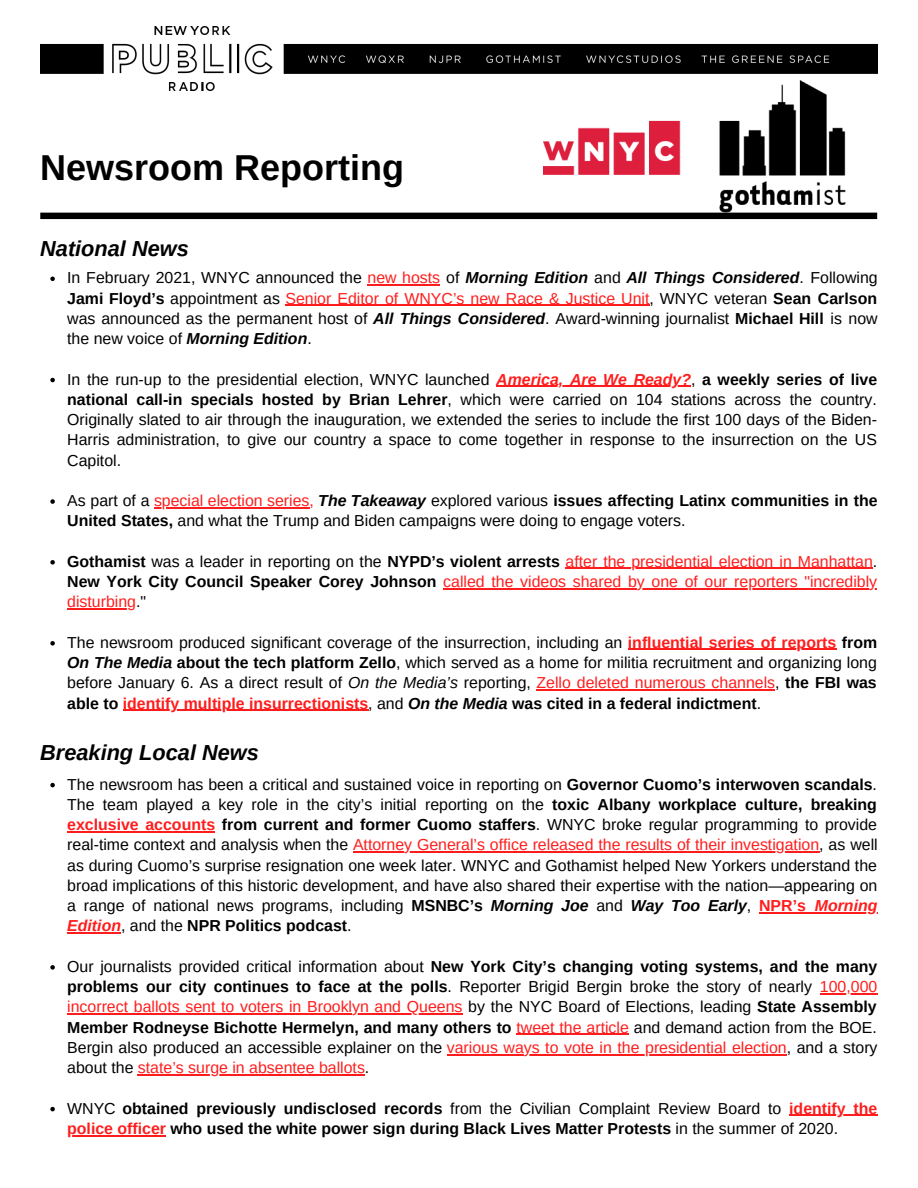
<style>
.page{position:relative;width:918px;height:1188px;background:#fff}
.page>*{position:absolute;margin:0;border:0;box-sizing:border-box;transform-origin:0 0}
.t1{font:700 36px "Arimo";color:#000}
.t2{font:italic 700 21.75px "Arimo";color:#000}
.t3{font:15.9px/20.2px "Arimo";color:#000;text-align:justify}
.t4{font:15.9px/20.2px "Arimo";color:#ff1c1c;text-align:justify}
.t5{font:700 15.9px/20.2px "Arimo";color:#000}
.s1{color:#ff1c1c}
.s2{font-weight:700;font-style:italic}
.s3{font-weight:700}
.s4{font-weight:700;font-style:italic;color:#ff1c1c}
.s5{font-weight:700;color:#000}
.s6{color:#000}
.s7{font-weight:700;color:#ff1c1c}
.s8{font-style:italic}
.s9{font-weight:400}
</style>
<div class="page">
<img style="left:40px;top:26px;width:837px;height:64px">
<div style="left:40px;top:213px;width:837px;height:6px;background:#000"></div>
<img style="left:543px;top:72px;width:313px;height:148px">
<svg style="left:50px;top:277px;width:5px;height:4px"></svg>
<hr style="left:368px;top:284px;width:72px;height:2px;background:#ff1c1c">
<hr style="left:285px;top:305px;width:365px;height:1px;background:#ff1c1c">
<svg style="left:50px;top:378px;width:5px;height:4px"></svg>
<hr style="left:496px;top:386px;width:195px;height:1px;background:#ff1c1c">
<svg style="left:50px;top:499px;width:5px;height:5px"></svg>
<hr style="left:154px;top:507px;width:155px;height:1px;background:#ff1c1c">
<svg style="left:50px;top:560px;width:5px;height:5px"></svg>
<hr style="left:566px;top:568px;width:307px;height:1px;background:#ff1c1c">
<hr style="left:443px;top:588px;width:434px;height:1px;background:#ff1c1c">
<hr style="left:67px;top:608px;width:69px;height:2px;background:#ff1c1c">
<svg style="left:50px;top:641px;width:5px;height:5px"></svg>
<hr style="left:628px;top:649px;width:208px;height:1px;background:#ff1c1c">
<hr style="left:537px;top:689px;width:238px;height:2px;background:#ff1c1c">
<hr style="left:123px;top:710px;width:245px;height:1px;background:#ff1c1c">
<svg style="left:50px;top:783px;width:5px;height:4px"></svg>
<hr style="left:67px;top:831px;width:148px;height:1px;background:#ff1c1c">
<hr style="left:353px;top:851px;width:466px;height:2px;background:#ff1c1c">
<hr style="left:759px;top:912px;width:56px;height:1px;background:#ff1c1c">
<hr style="left:815px;top:912px;width:63px;height:1px;background:#ff1c1c">
<hr style="left:67px;top:932px;width:54px;height:2px;background:#ff1c1c">
<svg style="left:50px;top:965px;width:5px;height:5px"></svg>
<hr style="left:820px;top:993px;width:57px;height:1px;background:#ff1c1c">
<hr style="left:67px;top:1013px;width:395px;height:2px;background:#ff1c1c">
<hr style="left:517px;top:1034px;width:112px;height:1px;background:#ff1c1c">
<hr style="left:447px;top:1054px;width:340px;height:1px;background:#ff1c1c">
<hr style="left:138px;top:1074px;width:227px;height:1px;background:#ff1c1c">
<svg style="left:50px;top:1107px;width:5px;height:4px"></svg>
<hr style="left:789px;top:1115px;width:88px;height:1px;background:#ff1c1c">
<hr style="left:67px;top:1135px;width:99px;height:1px;background:#ff1c1c">
<p class="t1" style="left:40px;top:148px;width:365px">Newsroom Reporting</p>
<p class="t2" style="left:40px;top:236px;width:150px">National News</p>
<p class="t3" style="left:67px;top:268px;width:812px">In February 2021, WNYC announced the <span class="s1">new hosts</span> of <span class="s2">Morning Edition</span> and <span class="s2">All Things Considered</span>. Following <span class="s3">Jami Floyd’s</span> appointment as <span class="s1">Senior Editor of WNYC’s new Race &amp; Justice Unit</span>, WNYC veteran <span class="s3">Sean Carlson </span>was announced as the permanent host of <span class="s2">All Things Considered</span>. Award-winning journalist <span class="s3">Michael Hill</span> is now the new voice of <span class="s2">Morning Edition</span>.</p>
<p class="t3" style="left:67px;top:369px;width:811px">In the run-up to the presidential election, WNYC launched <span class="s4">America, Are We Ready?</span>, <span class="s3">a weekly series of live national call-in specials hosted by Brian Lehrer</span>, which were carried on 104 stations across the country.<br>Originally slated to air through the inauguration, we extended the series to include the first 100 days of the Biden-Harris administration, to give our country a space to come together in response to the insurrection on the US Capitol.</p>
<p class="t3" style="left:67px;top:490px;width:812px">As part of a <span class="s1">special election series,</span> <span class="s2">The Takeaway</span> explored various <span class="s3">issues affecting Latinx communities in the<br>United States,</span> and what the Trump and Biden campaigns were doing to engage voters.</p>
<p class="t4" style="left:67px;top:551px;width:812px"><span class="s5">Gothamist</span> <span class="s6">was a leader in reporting on the</span> <span class="s5">NYPD’s violent arrests</span> after the presidential election in Manhattan<span class="s6">.<br></span><span class="s5">New York City Council Speaker Corey Johnson</span> called the videos shared by one of our reporters "incredibly disturbing<span class="s6">."</span></p>
<p class="t3" style="left:67px;top:632px;width:811px">The newsroom produced significant coverage of the insurrection, including an <span class="s7">influential series of reports</span> <span class="s3">from </span><span class="s2">On The Media</span> <span class="s3">about the tech platform Zello</span>, which served as a home for militia recruitment and organizing long before January 6. As a direct result of <span class="s8">On the Media’s</span> reporting, <span class="s1">Zello deleted numerous channels</span>, <span class="s3">the FBI was able to</span> <span class="s7">identify multiple insurrectionists</span>, and <span class="s2">On the Media</span> <span class="s3">was cited in a federal indictment</span>.</p>
<p class="t2" style="left:40px;top:740px;width:220px">Breaking Local News</p>
<p class="t3" style="left:67px;top:774px;width:812px">The newsroom has been a critical and sustained voice in reporting on <span class="s3">Governor Cuomo’s interwoven scandals</span>.<br>The team played a key role in the city’s initial reporting on the <span class="s3">toxic Albany workplace culture, breaking </span><span class="s7">exclusive accounts</span> <span class="s3">from current and former Cuomo staffers</span>. WNYC broke regular programming to provide real-time context and analysis when the <span class="s1">Attorney General’s office released the results of their investigation</span>, as well as during Cuomo’s surprise resignation one week later. WNYC and Gothamist helped New Yorkers understand the broad implications of this historic development, and have also shared their expertise with the nation—appearing on a range of national news programs, including <span class="s3">MSNBC’s</span> <span class="s2">Morning Joe</span> and <span class="s2">Way Too Early</span>, <span class="s7">NPR’s</span> <span class="s4">Morning Edition</span>, and the <span class="s3">NPR Politics podcast</span>.</p>
<p class="t3" style="left:67px;top:956px;width:812px">Our journalists provided critical information about <span class="s3">New York City’s changing voting systems, and the many problems our city continues to face at the polls</span>. Reporter Brigid Bergin broke the story of nearly <span class="s1">100,000 incorrect ballots sent to voters in Brooklyn and Queens</span> by the NYC Board of Elections, leading <span class="s3">State Assembly Member Rodneyse Bichotte Hermelyn, and many others to</span> <span class="s1">tweet the article</span> and demand action from the BOE.<br>Bergin also produced an accessible explainer on the <span class="s1">various ways to vote in the presidential election</span>, and a story about the <span class="s1">state’s surge in absentee ballots</span>.</p>
<p class="t5" style="left:67px;top:1098px;width:812px"><span class="s9">WNYC</span> obtained previously undisclosed records <span class="s9">from the Civilian Complaint Review Board to</span> <span class="s1">identify the police officer</span> who used the white power sign during Black Lives Matter Protests <span class="s9">in the summer of 2020.</span></p>
</div>
